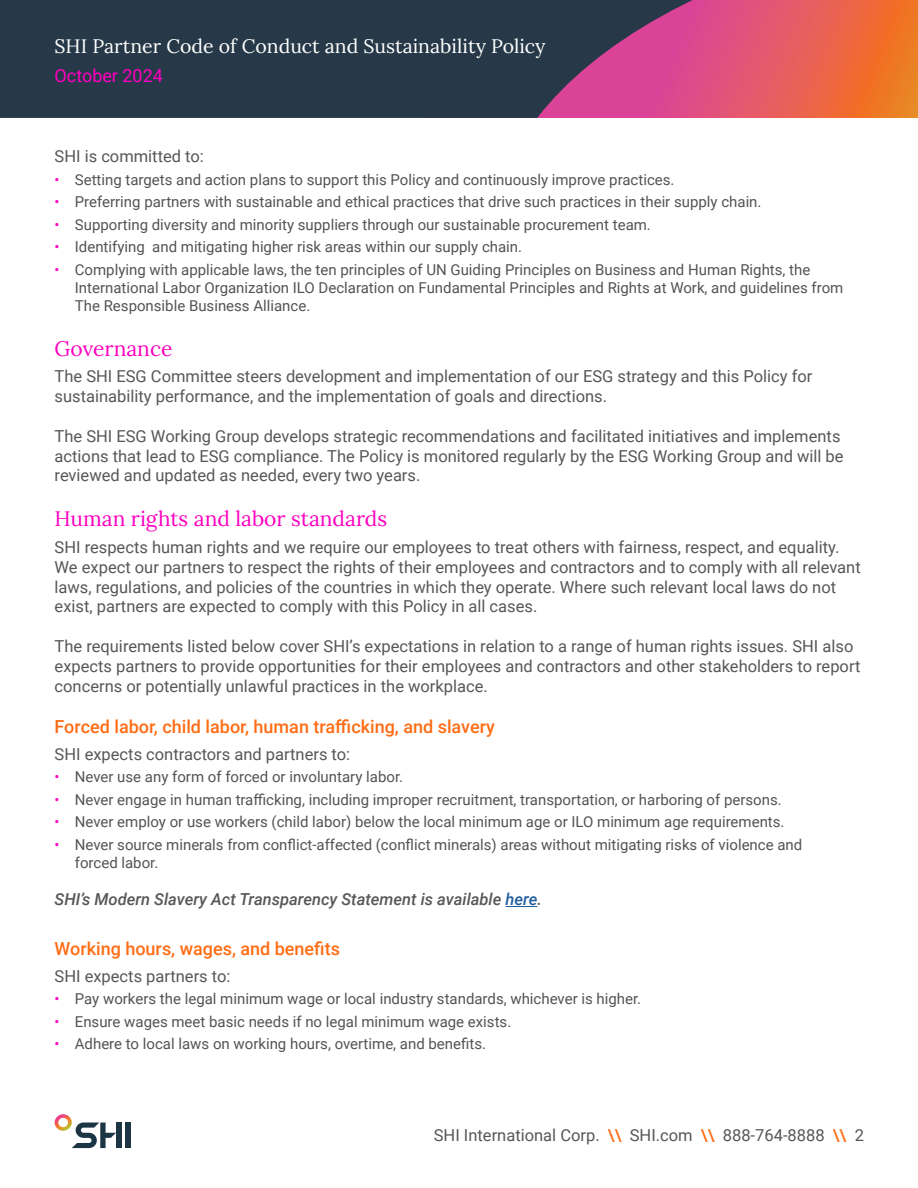
<style>
.page{position:relative;width:918px;height:1188px;background:#fff}
.page>*{position:absolute;margin:0;border:0;box-sizing:border-box;transform-origin:0 0}
.t1{font:21px "Lora";color:#ff00c0}
.t2{font:19.5px "Lora";color:#fff}
.t3{font:500 18px "Roboto";color:#ff6d15}
.t4{font:18px "Roboto";color:#ff00c0}
.t5{font:16.5px/19.8px "Roboto";color:#575756}
.t6{font:italic 500 16.5px "Roboto";color:#575756}
.t7{font:15px/18px "Roboto";color:#555352}
.s1{color:#ff00c0}
.s2{color:#215e9e}
.s3{font-weight:500;color:#ff6d15}
</style>
<div class="page">
<svg style="left:845px;top:0;width:73px;height:118px;background:#ee722a"></svg>
<svg style="left:0;top:0;width:845px;height:118px;background:#5c3f56"></svg>
<div style="left:125px;top:1123px;width:5px;height:25px;background:#1c3545"></div>
<svg style="left:55px;top:1114px;width:61px;height:34px"></svg>
<div style="left:116px;top:1123px;width:5px;height:25px;background:#1c3545"></div>
<hr style="left:506px;top:906px;width:31px;height:1px;background:#215e9e">
<p class="t2" style="left:55px;top:32px;width:492px">SHI Partner Code of Conduct and Sustainability Policy</p>
<p class="t4" style="left:55px;top:63px;width:110px">October 2024</p>
<p class="t5" style="left:55px;top:146px;width:151px">SHI is committed to:</p>
<p class="t7" style="left:55px;top:170px;width:621px"><span class="s1">•</span> Setting targets and action plans to support this Policy and continuously improve practices.</p>
<p class="t7" style="left:55px;top:192px;width:708px"><span class="s1">•</span> Preferring partners with sustainable and ethical practices that drive such practices in their supply chain.</p>
<p class="t7" style="left:55px;top:215px;width:598px"><span class="s1">•</span> Supporting diversity and minority suppliers through our sustainable procurement team.</p>
<p class="t7" style="left:55px;top:237px;width:469px"><span class="s1">•</span> Identifying and mitigating higher risk areas within our supply chain.</p>
<p class="t7" style="left:75px;top:260px;width:770px;text-indent:-20px"><span class="s1">•</span> Complying with applicable laws, the ten principles of UN Guiding Principles on Business and Human Rights, the<br>International Labor Organization ILO Declaration on Fundamental Principles and Rights at Work, and guidelines from<br>The Responsible Business Alliance.</p>
<p class="t1" style="left:55px;top:332px;width:119px">Governance</p>
<p class="t5" style="left:55px;top:366px;width:759px">The SHI ESG Committee steers development and implementation of our ESG strategy and this Policy for sustainability performance, and the implementation of goals and directions.</p>
<p class="t5" style="left:55px;top:425px;width:791px">The SHI ESG Working Group develops strategic recommendations and facilitated initiatives and implements actions that lead to ESG compliance. The Policy is monitored regularly by the ESG Working Group and will be reviewed and updated as needed, every two years.</p>
<p class="t1" style="left:55px;top:503px;width:334px">Human rights and labor standards</p>
<p class="t5" style="left:55px;top:537px;width:808px">SHI respects human rights and we require our employees to treat others with fairness, respect, and equality.<br>We expect our partners to respect the rights of their employees and contractors and to comply with all relevant laws, regulations, and policies of the countries in which they operate. Where such relevant local laws do not exist, partners are expected to comply with this Policy in all cases.</p>
<p class="t5" style="left:55px;top:636px;width:807px">The requirements listed below cover SHI’s expectations in relation to a range of human rights issues. SHI also expects partners to provide opportunities for their employees and contractors and other stakeholders to report concerns or potentially unlawful practices in the workplace.</p>
<p class="t3" style="left:55px;top:714px;width:442px">Forced labor, child labor, human trafficking, and slavery</p>
<p class="t5" style="left:55px;top:743px;width:297px">SHI expects contractors and partners to:</p>
<p class="t7" style="left:55px;top:767px;width:350px"><span class="s1">•</span> Never use any form of forced or involuntary labor.</p>
<p class="t7" style="left:55px;top:790px;width:729px"><span class="s1">•</span> Never engage in human trafficking, including improper recruitment, transportation, or harboring of persons.</p>
<p class="t7" style="left:55px;top:812px;width:731px"><span class="s1">•</span> Never employ or use workers (child labor) below the local minimum age or ILO minimum age requirements.</p>
<p class="t7" style="left:75px;top:835px;width:729px;text-indent:-20px"><span class="s1">•</span> Never source minerals from conflict-affected (conflict minerals) areas without mitigating risks of violence and forced labor.</p>
<p class="t6" style="left:55px;top:888px;width:489px">SHI’s Modern Slavery Act Transparency Statement is available <span class="s2">here</span>.</p>
<p class="t3" style="left:55px;top:936px;width:287px">Working hours, wages, and benefits</p>
<p class="t5" style="left:55px;top:965px;width:177px">SHI expects partners to:</p>
<p class="t7" style="left:55px;top:989px;width:588px"><span class="s1">•</span> Pay workers the legal minimum wage or local industry standards, whichever is higher.</p>
<p class="t7" style="left:55px;top:1012px;width:458px"><span class="s1">•</span> Ensure wages meet basic needs if no legal minimum wage exists.</p>
<p class="t7" style="left:55px;top:1034px;width:433px"><span class="s1">•</span> Adhere to local laws on working hours, overtime, and benefits.</p>
<p class="t5" style="left:434px;top:1124px;width:432px">SHI International Corp. <span class="s3">\\</span> SHI.com <span class="s3">\\</span> 888-764-8888 <span class="s3">\\</span> 2</p>
</div>
